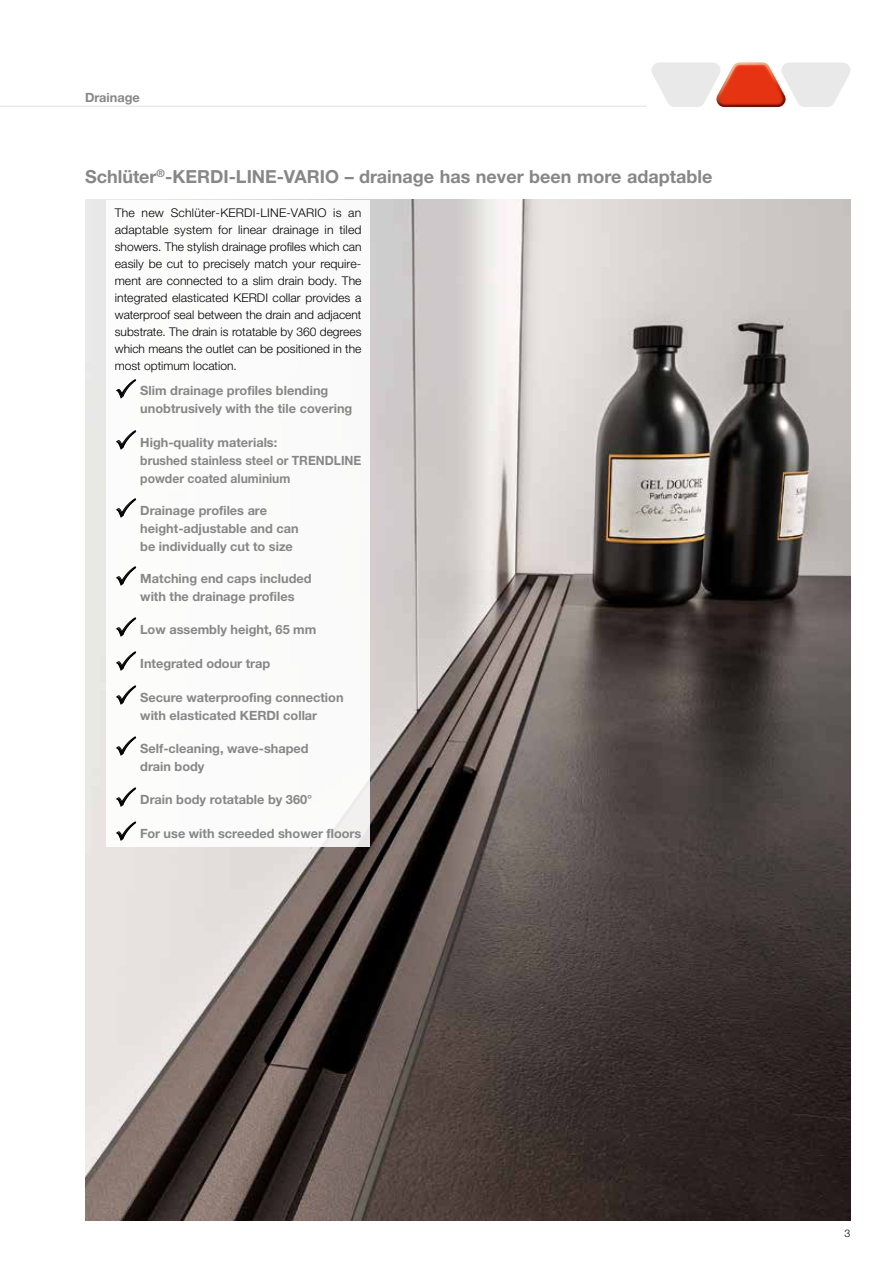
<style>
.page{position:relative;width:893px;height:1263px;background:#fff}
.page>*{position:absolute;margin:0;border:0;box-sizing:border-box;transform-origin:0 0}
.t1{font:700 18px "Helvetica Neue LTW1 G";color:#878787}
.t2{font:700 12.75px/18px "Helvetica Neue LTW1 G";color:#878787}
.t3{font:300 12px/17px "Helvetica Neue LTW1 G";color:#000;text-align:justify}
.t4{font:300 10.5px "Helvetica Neue LTW1 G";color:#000}
.s1{color:#000}
</style>
<div class="page">
<hr style="left:0;top:106px;width:646px;height:1px;background:#e9e9e9">
<img style="left:85px;top:200px;width:765px;height:1020px">
<div style="left:106px;top:200px;width:264px;height:646px;background:#fff"></div>
<svg style="left:651px;top:62px;width:199px;height:45px"></svg>
<p class="t2" style="left:85px;top:88px;width:56px">Drainage</p>
<h1 class="t1" style="left:85px;top:165px;width:629px">Schlüter<sup>®</sup>-KERDI-LINE-VARIO – drainage has never been more adaptable</h1>
<p class="t3" style="left:115px;top:204px;width:248px">The new Schlüter-KERDI-LINE-VARIO is an adaptable system for linear drainage in tiled showers. The stylish drainage profiles which can easily be cut to precisely match your require&shy;ment are connected to a slim drain body. The integrated elasticated KERDI collar provides a waterproof seal between the drain and adjacent substrate. The drain is rotatable by 360 degrees which means the outlet can be positioned in the most optimum location.</p>
<p class="t2" style="left:140px;top:382px;width:214px;text-indent:-26px"><span class="s1">✓</span> Slim drainage profiles blending unobtrusively with the tile covering</p>
<p class="t2" style="left:140px;top:433px;width:223px;text-indent:-26px"><span class="s1">✓</span> High-quality materials:<br>brushed stainless steel or TRENDLINE powder coated aluminium</p>
<p class="t2" style="left:140px;top:501px;width:160px;text-indent:-26px"><span class="s1">✓</span> Drainage profiles are height-adjustable and can be individually cut to size</p>
<p class="t2" style="left:140px;top:569px;width:173px;text-indent:-26px"><span class="s1">✓</span> Matching end caps included with the drainage profiles</p>
<p class="t2" style="left:115px;top:620px;width:203px"><span class="s1">✓</span> Low assembly height, 65 mm</p>
<p class="t2" style="left:115px;top:654px;width:157px"><span class="s1">✓</span> Integrated odour trap</p>
<p class="t2" style="left:115px;top:688px;width:230px;text-align:center"><span class="s1">✓</span> Secure waterproofing connection with elasticated KERDI collar</p>
<p class="t2" style="left:140px;top:739px;width:170px;text-indent:-26px"><span class="s1">✓</span> Self-cleaning, wave-shaped drain body</p>
<p class="t2" style="left:115px;top:790px;width:199px"><span class="s1">✓</span> Drain body rotatable by 360°</p>
<p class="t2" style="left:115px;top:824px;width:248px"><span class="s1">✓</span> For use with screeded shower floors</p>
<p class="t4" style="left:845px;top:1227px;width:7px">3</p>
</div>
